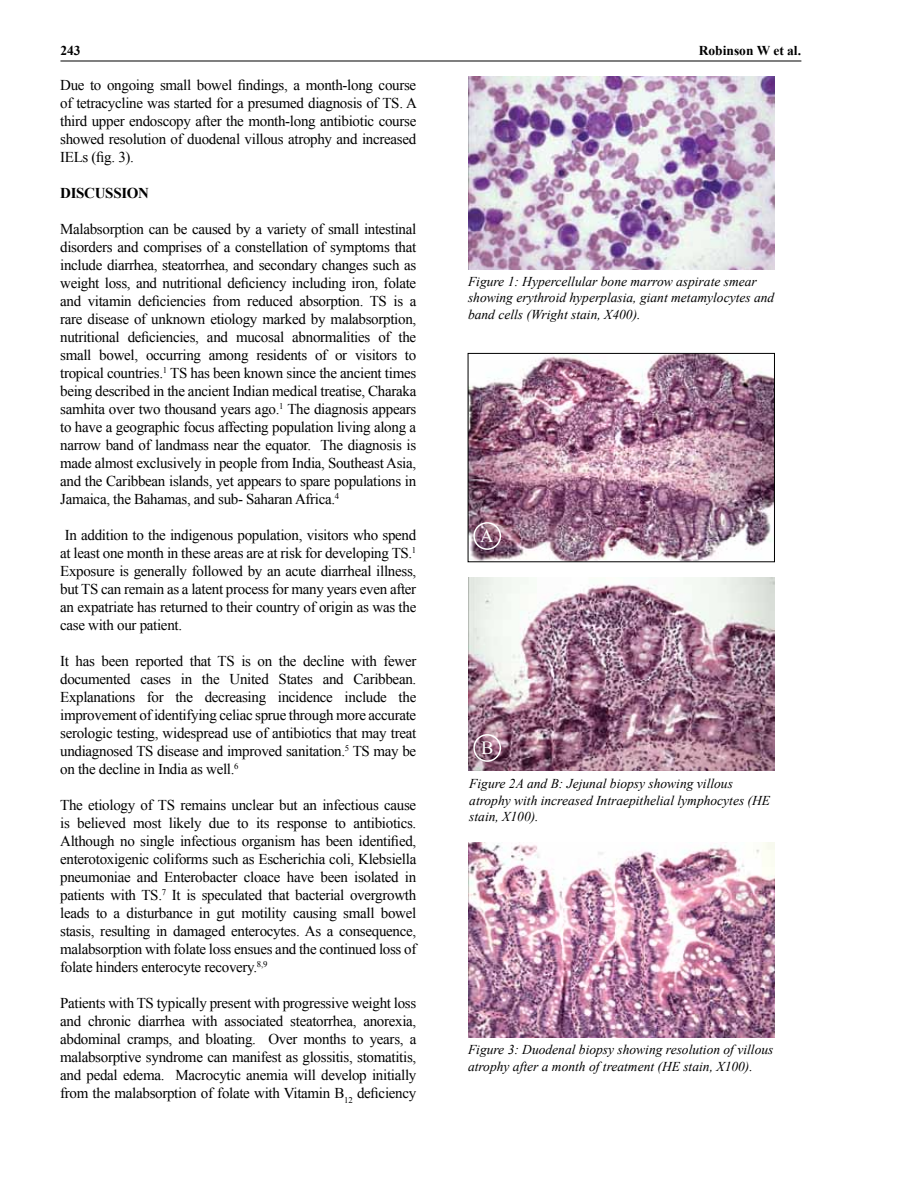
<style>
.page{position:relative;width:918px;height:1188px;background:#fff}
.page>*{position:absolute;margin:0;border:0;box-sizing:border-box;transform-origin:0 0}
.t1{font:18.6px "Times New Roman";color:#fff}
.t2{font:15px/18px "Times New Roman";letter-spacing:-.02em;color:#000;text-align:justify}
.t3{font:700 15px "Times New Roman";letter-spacing:-.02em;color:#000}
.t4{font:italic 13.5px/16.5px "Times New Roman";color:#000}
.t5{font:700 13.5px "Times New Roman";color:#000}
</style>
<div class="page">
<hr style="left:60px;top:61px;width:741px;height:1px;background:#000">
<img style="left:468px;top:77px;width:306px;height:192px">
<img style="left:468px;top:843px;width:307px;height:195px">
<img style="left:470px;top:355px;width:303px;height:205px">
<div style="left:468px;top:353px;width:307px;height:209px;border:1px solid #000"></div>
<div style="left:473px;top:522px;width:28px;height:28px;border:2px solid #fff;border-radius:50%"></div>
<img style="left:468px;top:578px;width:307px;height:192px">
<div style="left:473px;top:734px;width:28px;height:28px;border:2px solid #fff;border-radius:50%"></div>
<p class="t5" style="left:60px;top:42px;width:22px">243</p>
<p class="t5" style="left:699px;top:42px;width:104px">Robinson W et al.</p>
<p class="t2" style="left:60px;top:76px;width:358px">Due to ongoing small bowel findings, a month-long course of tetracycline was started for a presumed diagnosis of TS. A third upper endoscopy after the month-long antibiotic course showed resolution of duodenal villous atrophy and increased IELs (fig. 3).</p>
<p class="t3" style="left:60px;top:183px;width:90px">DISCUSSION</p>
<p class="t2" style="left:60px;top:220px;width:358px">Malabsorption can be caused by a variety of small intestinal disorders and comprises of a constellation of symptoms that include diarrhea, steatorrhea, and secondary changes such as weight loss, and nutritional deficiency including iron, folate and vitamin deficiencies from reduced absorption. TS is a rare disease of unknown etiology marked by malabsorption, nutritional deficiencies, and mucosal abnormalities of the small bowel, occurring among residents of or visitors to tropical countries.<sup>1</sup> TS has been known since the ancient times being described in the ancient Indian medical treatise, Charaka samhita over two thousand years ago.<sup>1</sup> The diagnosis appears to have a geographic focus affecting population living along a narrow band of landmass near the equator. The diagnosis is made almost exclusively in people from India, Southeast Asia, and the Caribbean islands, yet appears to spare populations in Jamaica, the Bahamas, and sub- Saharan Africa.<sup>4</sup></p>
<p class="t2" style="left:60px;top:526px;width:358px;text-indent:5px">In addition to the indigenous population, visitors who spend at least one month in these areas are at risk for developing TS.<sup>1<br></sup>Exposure is generally followed by an acute diarrheal illness, but TS can remain as a latent process for many years even after an expatriate has returned to their country of origin as was the case with our patient.</p>
<p class="t2" style="left:60px;top:652px;width:358px">It has been reported that TS is on the decline with fewer documented cases in the United States and Caribbean.<br>Explanations for the decreasing incidence include the improvement of identifying celiac sprue through more accurate serologic testing, widespread use of antibiotics that may treat undiagnosed TS disease and improved sanitation.<sup>5</sup> TS may be on the decline in India as well.<sup>6</sup></p>
<p class="t2" style="left:60px;top:796px;width:358px">The etiology of TS remains unclear but an infectious cause is believed most likely due to its response to antibiotics.<br>Although no single infectious organism has been identified, enterotoxigenic coliforms such as Escherichia coli, Klebsiella pneumoniae and Enterobacter cloace have been isolated in patients with TS.<sup>7</sup> It is speculated that bacterial overgrowth leads to a disturbance in gut motility causing small bowel stasis, resulting in damaged enterocytes. As a consequence, malabsorption with folate loss ensues and the continued loss of folate hinders enterocyte recovery.<sup>8,9</sup></p>
<p class="t2" style="left:60px;top:994px;width:358px">Patients with TS typically present with progressive weight loss and chronic diarrhea with associated steatorrhea, anorexia, abdominal cramps, and bloating. Over months to years, a malabsorptive syndrome can manifest as glossitis, stomatitis, and pedal edema. Macrocytic anemia will develop initially from the malabsorption of folate with Vitamin B<sub>12</sub> deficiency</p>
<p class="t4" style="left:468px;top:273px;width:308px">Figure 1: Hypercellular bone marrow aspirate smear showing erythroid hyperplasia, giant metamylocytes and band cells (Wright stain, X400).</p>
<p class="t1" style="left:480px;top:524px;width:15px">A</p>
<p class="t1" style="left:481px;top:736px;width:14px">B</p>
<p class="t4" style="left:469px;top:775px;width:302px">Figure 2A and B: Jejunal biopsy showing villous atrophy with increased Intraepithelial lymphocytes (HE stain, X100).</p>
<p class="t4" style="left:468px;top:1041px;width:307px">Figure 3: Duodenal biopsy showing resolution of villous atrophy after a month of treatment (HE stain, X100).</p>
</div>
